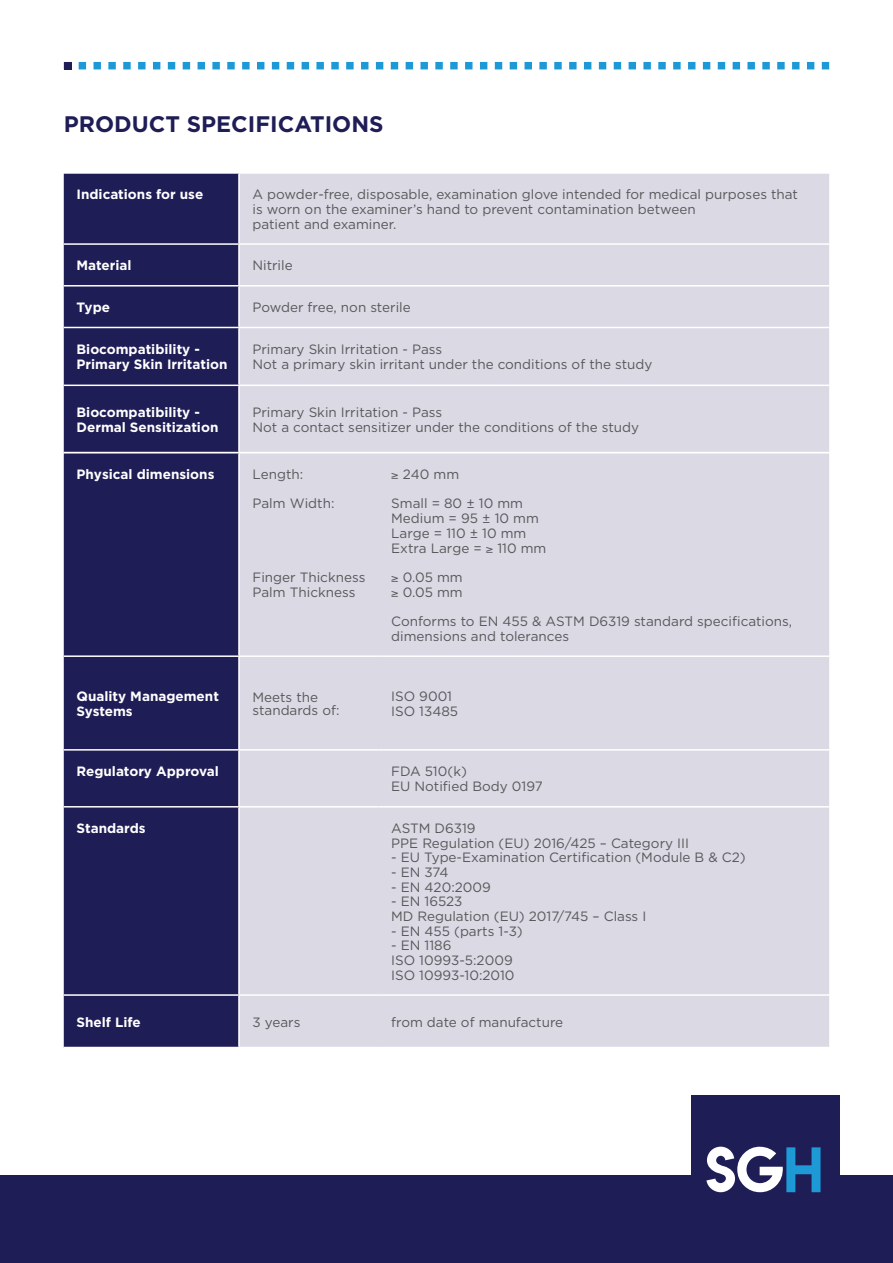
<style>
.page{position:relative;width:893px;height:1263px;background:#fff}
.page>*{position:absolute;margin:0;border:0;box-sizing:border-box;transform-origin:0 0}
.t1{font:500 57px "LEMONMILK";color:#1d99d6}
.t2{font:700 22.5px "Gotham";color:#1f1d56}
.t3{font:13.5px/14.7px "Gotham";color:#57585a}
.t4{font:700 13.5px/14.7px "Gotham";color:#fff}
</style>
<div class="page">
<div style="left:64px;top:174px;width:174px;height:278px;background:#1f1d56"></div>
<div style="left:240px;top:174px;width:589px;height:278px;background:#dbd9e4"></div>
<hr style="left:64px;top:243px;width:175px;height:2px;background:#fff">
<hr style="left:239px;top:243px;width:590px;height:2px;background:#fff">
<hr style="left:64px;top:285px;width:175px;height:1px;background:#fff">
<hr style="left:239px;top:285px;width:590px;height:1px;background:#fff">
<hr style="left:64px;top:327px;width:175px;height:1px;background:#fff">
<hr style="left:239px;top:327px;width:590px;height:1px;background:#fff">
<hr style="left:64px;top:385px;width:175px;height:1px;background:#fff">
<hr style="left:239px;top:385px;width:590px;height:1px;background:#fff">
<div style="left:64px;top:453px;width:174px;height:594px;background:#1f1d56"></div>
<div style="left:240px;top:453px;width:589px;height:594px;background:#dbd9e4"></div>
<hr style="left:64px;top:655px;width:175px;height:2px;background:#fff">
<hr style="left:239px;top:655px;width:139px;height:2px;background:#fff">
<hr style="left:378px;top:655px;width:451px;height:2px;background:#fff">
<hr style="left:64px;top:749px;width:175px;height:2px;background:#fff">
<hr style="left:239px;top:749px;width:139px;height:2px;background:#fff">
<hr style="left:378px;top:749px;width:451px;height:2px;background:#fff">
<hr style="left:64px;top:806px;width:175px;height:1px;background:#fff">
<hr style="left:239px;top:806px;width:139px;height:1px;background:#fff">
<hr style="left:378px;top:806px;width:451px;height:1px;background:#fff">
<hr style="left:64px;top:994px;width:175px;height:2px;background:#fff">
<hr style="left:239px;top:994px;width:139px;height:2px;background:#fff">
<hr style="left:378px;top:994px;width:451px;height:2px;background:#fff">
<svg style="left:71px;top:62px;width:758px;height:7px"></svg>
<div style="left:64px;top:62px;width:7px;height:7px;background:#1f1d56"></div>
<div style="left:0;top:1175px;width:893px;height:88px;background:#1f1d56"></div>
<div style="left:691px;top:1095px;width:149px;height:168px;background:#1f1d56"></div>
<svg style="left:706px;top:1147px;width:77px;height:45px"></svg>
<p class="t2" style="left:64px;top:109px;width:321px">PRODUCT SPECIFICATIONS</p>
<p class="t4" style="left:77px;top:187px;width:128px">Indications for use</p>
<p class="t3" style="left:252px;top:187px;width:547px">A powder-free, disposable, examination glove intended for medical purposes that</p>
<p class="t3" style="left:252px;top:201px;width:445px">is worn on the examiner’s hand to prevent contamination between</p>
<p class="t3" style="left:252px;top:216px;width:145px">patient and examiner.</p>
<p class="t4" style="left:77px;top:258px;width:57px">Material</p>
<p class="t3" style="left:252px;top:258px;width:42px">Nitrile</p>
<p class="t4" style="left:77px;top:300px;width:35px">Type</p>
<p class="t3" style="left:252px;top:300px;width:160px">Powder free, non sterile</p>
<p class="t4" style="left:77px;top:342px;width:152px">Biocompatibility -<br>Primary Skin Irritation</p>
<p class="t3" style="left:252px;top:342px;width:191px">Primary Skin Irritation - Pass</p>
<p class="t3" style="left:252px;top:357px;width:401px">Not a primary skin irritant under the conditions of the study</p>
<p class="t4" style="left:77px;top:405px;width:143px">Biocompatibility -<br>Dermal Sensitization</p>
<p class="t3" style="left:252px;top:405px;width:191px">Primary Skin Irritation - Pass</p>
<p class="t3" style="left:252px;top:419px;width:388px">Not a contact sensitizer under the conditions of the study</p>
<p class="t4" style="left:77px;top:467px;width:139px">Physical dimensions</p>
<p class="t3" style="left:252px;top:467px;width:52px">Length:</p>
<p class="t3" style="left:252px;top:496px;width:83px">Palm Width:</p>
<p class="t3" style="left:252px;top:569px;width:114px">Finger Thickness</p>
<p class="t3" style="left:252px;top:584px;width:105px">Palm Thickness</p>
<p class="t4" style="left:77px;top:689px;width:144px">Quality Management<br>Systems</p>
<p class="t3" style="left:252px;top:689px;width:67px">Meets the</p>
<p class="t3" style="left:252px;top:703px;width:88px">standards of:</p>
<p class="t3" style="left:391px;top:467px;width:69px">≥ 240 mm</p>
<p class="t3" style="left:391px;top:496px;width:133px">Small = 80 ± 10 mm</p>
<p class="t3" style="left:391px;top:511px;width:149px">Medium = 95 ± 10 mm</p>
<p class="t3" style="left:391px;top:525px;width:137px">Large = 110 ± 10 mm</p>
<p class="t3" style="left:391px;top:540px;width:157px">Extra Large = ≥ 110 mm</p>
<p class="t3" style="left:391px;top:569px;width:73px">≥ 0.05 mm</p>
<p class="t3" style="left:391px;top:584px;width:73px">≥ 0.05 mm</p>
<p class="t3" style="left:391px;top:614px;width:402px">Conforms to EN 455 &amp; ASTM D6319 standard specifications, dimensions and tolerances</p>
<p class="t3" style="left:391px;top:689px;width:62px">ISO 9001</p>
<p class="t3" style="left:391px;top:703px;width:69px">ISO 13485</p>
<p class="t4" style="left:77px;top:764px;width:144px">Regulatory Approval</p>
<p class="t3" style="left:391px;top:764px;width:77px">FDA 510(k)</p>
<p class="t3" style="left:391px;top:779px;width:153px">EU Notified Body 0197</p>
<p class="t4" style="left:77px;top:821px;width:71px">Standards</p>
<p class="t3" style="left:391px;top:820px;width:86px">ASTM D6319</p>
<p class="t3" style="left:391px;top:835px;width:299px">PPE Regulation (EU) 2016/425 – Category III</p>
<p class="t3" style="left:391px;top:850px;width:356px">- EU Type-Examination Certification (Module B &amp; C2)</p>
<p class="t3" style="left:391px;top:864px;width:59px">- EN 374</p>
<p class="t3" style="left:391px;top:879px;width:101px">- EN 420:2009</p>
<p class="t3" style="left:391px;top:894px;width:73px">- EN 16523</p>
<p class="t3" style="left:391px;top:908px;width:257px">MD Regulation (EU) 2017/745 – Class I</p>
<p class="t3" style="left:391px;top:923px;width:133px">- EN 455 (parts 1-3)</p>
<p class="t3" style="left:391px;top:938px;width:62px">- EN 1186</p>
<p class="t3" style="left:391px;top:953px;width:123px">ISO 10993-5:2009</p>
<p class="t3" style="left:391px;top:967px;width:125px">ISO 10993-10:2010</p>
<p class="t4" style="left:77px;top:1014px;width:66px">Shelf Life</p>
<p class="t3" style="left:252px;top:1014px;width:49px">3 years</p>
<p class="t3" style="left:391px;top:1014px;width:173px">from date of manufacture</p>
<h1 class="t1" style="left:782px;top:1132px;width:43px">h</h1>
</div>
